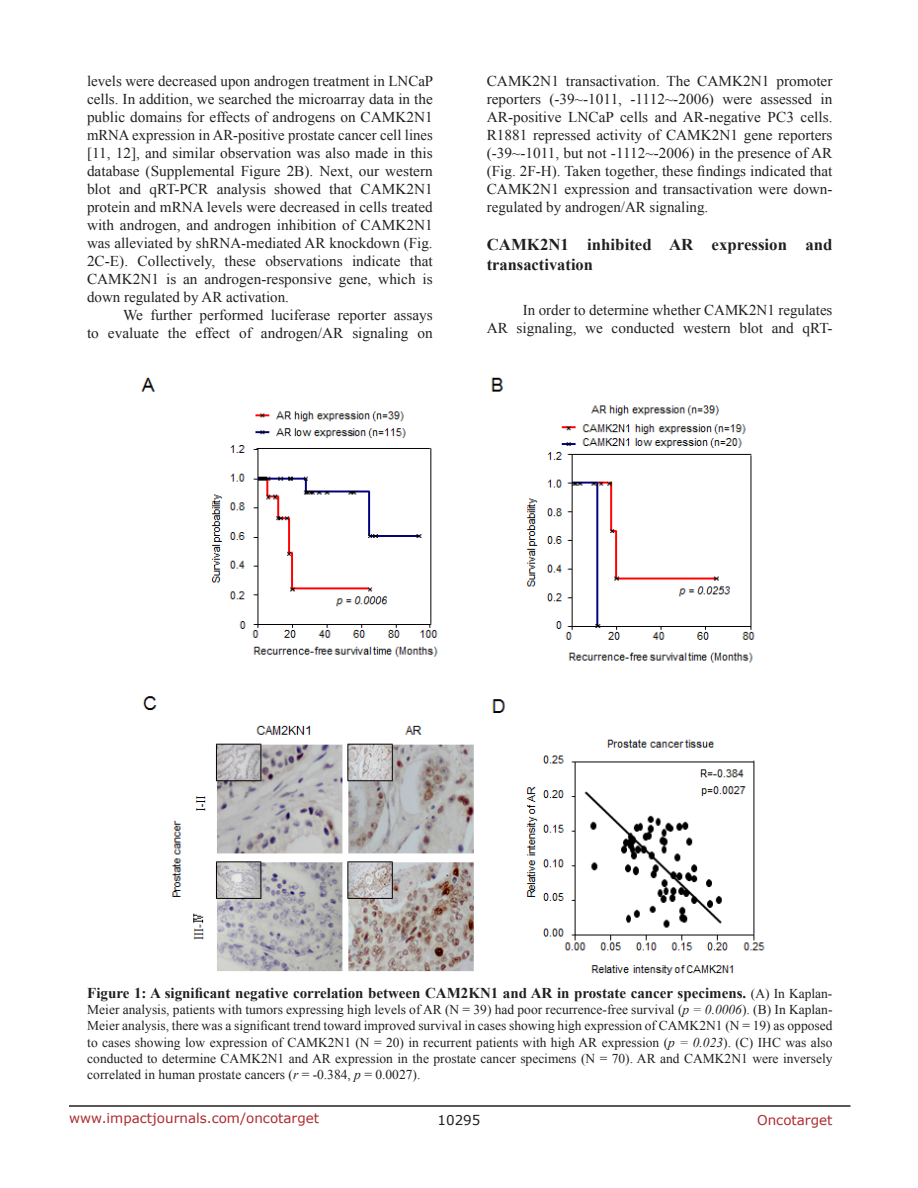
<style>
.page{position:relative;width:918px;height:1188px;background:#fff}
.page>*{position:absolute;margin:0;border:0;box-sizing:border-box;transform-origin:0 0}
.SubHeading{font:700 16.5px/19.8px "Times New Roman";color:#221f22}
.BodyText{font:15px/18px "Times New Roman";color:#221f22;text-align:justify}
.FigureText{font:700 15px "Times New Roman";color:#221f22}
.FigureText-2{font:13.5px/16.2px "Times New Roman";color:#221f22;text-align:justify}
.t1{font:13.5px "Verdana";color:#ac2b31}
.t2{font:13.5px "Verdana";color:#221f22}
.s1{font-weight:400;font-size:13.5px}
.s2{font-style:italic}
</style>
<div class="page">
<hr style="left:69px;top:1105px;width:781px;height:2px;background:#231f20">
<img style="left:141px;top:377px;width:624px;height:599px">
<p class="BodyText" style="left:87px;top:72px;width:348px">levels were decreased upon androgen treatment in LNCaP cells. In addition, we searched the microarray data in the public domains for effects of androgens on CAMK2N1 mRNA expression in AR-positive prostate cancer cell lines [11, 12], and similar observation was also made in this database (Supplemental Figure 2B). Next, our western blot and qRT-PCR analysis showed that CAMK2N1 protein and mRNA levels were decreased in cells treated with androgen, and androgen inhibition of CAMK2N1 was alleviated by shRNA-mediated AR knockdown (Fig.<br>2C-E). Collectively, these observations indicate that CAMK2N1 is an androgen-responsive gene, which is down regulated by AR activation.</p>
<p class="BodyText" style="left:87px;top:306px;width:347px;text-align:right">We further performed luciferase reporter assays<br>to evaluate the effect of androgen/AR signaling on</p>
<p class="BodyText" style="left:487px;top:72px;width:347px">CAMK2N1 transactivation. The CAMK2N1 promoter reporters (-39~-1011, -1112~-2006) were assessed in AR-positive LNCaP cells and AR-negative PC3 cells.<br>R1881 repressed activity of CAMK2N1 gene reporters (-39~-1011, but not -1112~-2006) in the presence of AR (Fig. 2F-H). Taken together, these findings indicated that CAMK2N1 expression and transactivation were down&shy;regulated by androgen/AR signaling.</p>
<p class="SubHeading" style="left:487px;top:234px;width:347px">CAMK2N1 inhibited AR expression and transactivation</p>
<p class="BodyText" style="left:487px;top:300px;width:347px;text-align:right">In order to determine whether CAMK2N1 regulates<br>AR signaling, we conducted western blot and qRT-</p>
<p class="FigureText" style="left:87px;top:983px;width:747px">Figure 1: A significant negative correlation between CAM2KN1 and AR in prostate cancer specimens. <span class="s1">(A) In Kaplan-</span></p>
<p class="FigureText-2" style="left:87px;top:1001px;width:747px">Meier analysis, patients with tumors expressing high levels of AR (N = 39) had poor recurrence-free survival (<span class="s2">p = 0.0006</span>). (B) In Kaplan-Meier analysis, there was a significant trend toward improved survival in cases showing high expression of CAMK2N1 (N = 19) as opposed to cases showing low expression of CAMK2N1 (N = 20) in recurrent patients with high AR expression (<span class="s2">p = 0.023</span>). (C) IHC was also conducted to determine CAMK2N1 and AR expression in the prostate cancer specimens (N = 70). AR and CAMK2N1 were inversely correlated in human prostate cancers (<span class="s2">r</span> = -0.384, <span class="s2">p</span> = 0.0027).</p>
<p class="t1" style="left:69px;top:1109px;width:252px">www.impactjournals.com/oncotarget</p>
<p class="t2" style="left:438px;top:1111px;width:44px">10295</p>
<p class="t1" style="left:757px;top:1111px;width:77px">Oncotarget</p>
</div>
